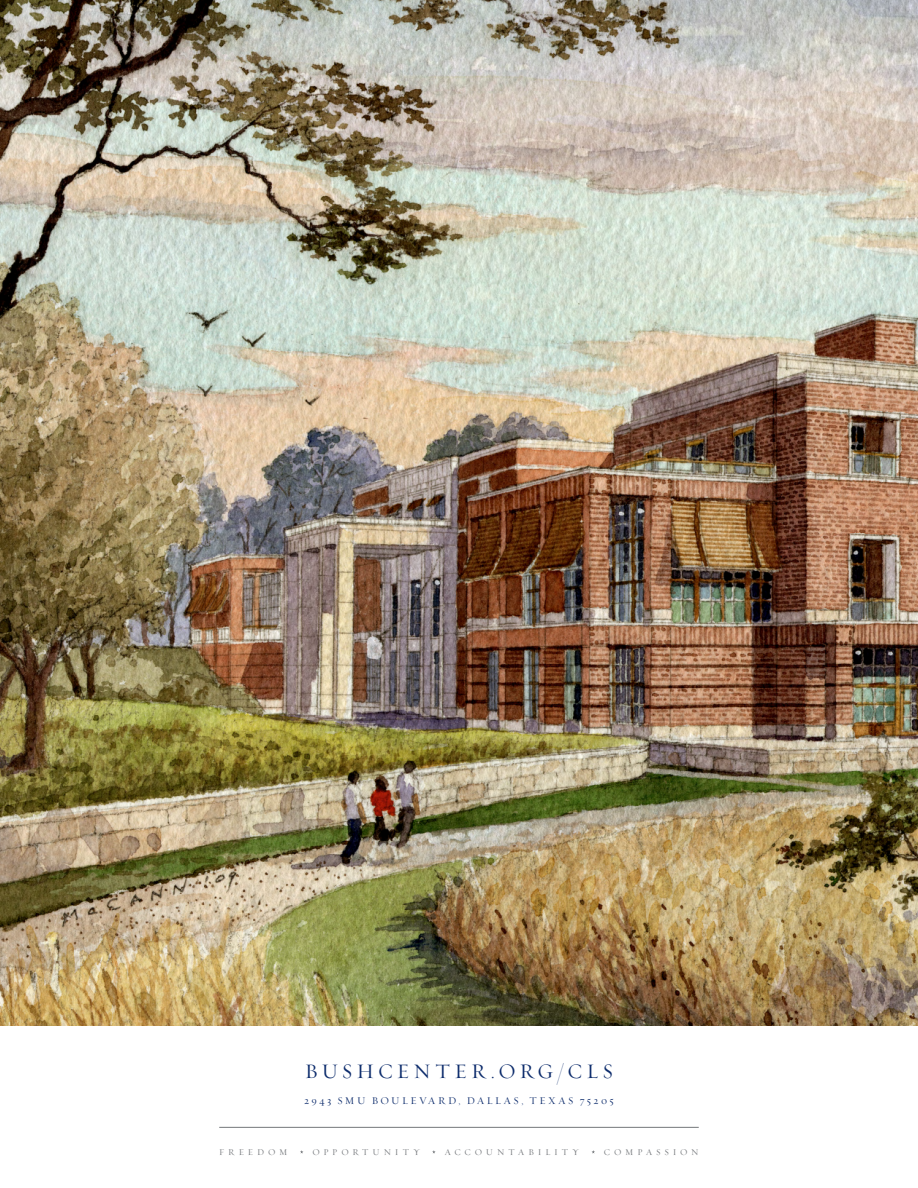
<style>
.page{position:relative;width:918px;height:1188px;background:#fff}
.page>*{position:absolute;margin:0;border:0;box-sizing:border-box;transform-origin:0 0}
.t1{font:21px "Requiem Display";letter-spacing:.185em;color:#0d2c6c}
.t2{font:10.5px "Requiem Display";letter-spacing:.23em;color:#0d2c6c}
.t3{font:9px "Requiem Display";letter-spacing:.425em;color:#74777b}
.t4{font:9px "Requiem Display";letter-spacing:.405em;color:#74777b}
</style>
<div class="page">
<img style="left:1px;top:0;width:917px;height:1026px">
<hr style="left:219px;top:1127px;width:480px;height:1px;background:#74777b">
<img style="left:0;top:100px;width:1px;height:1088px">
<img style="left:0;top:0;width:1px;height:100px">
<h1 class="t1" style="left:305px;top:1056px;width:310px">BUSHCENTER.ORG/CLS</h1>
<p class="t2" style="left:304px;top:1093px;width:311px">2943 SMU BOULEVARD, DALLAS, TEXAS 75205</p>
<p class="t3" style="left:219px;top:1145px;width:70px">FREEDOM</p>
<p class="t3" style="left:312px;top:1145px;width:109px">OPPORTUNITY</p>
<p class="t3" style="left:445px;top:1145px;width:136px">ACCOUNTABILITY</p>
<p class="t4" style="left:604px;top:1145px;width:96px">COMPASSION</p>
</div>
